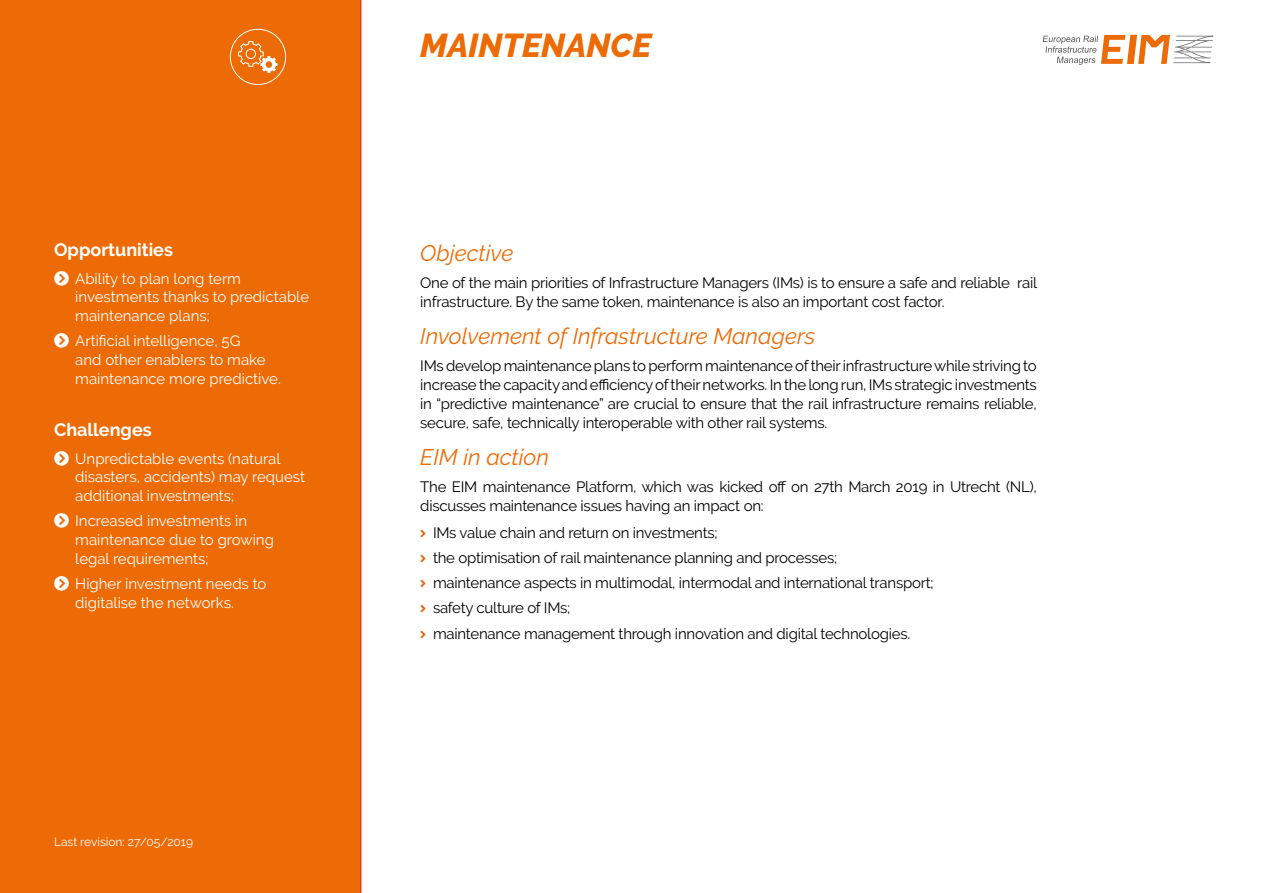
<style>
.page{position:relative;width:1263px;height:893px;background:#fff}
.page>*{position:absolute;margin:0;border:0;box-sizing:border-box;transform-origin:0 0}
.t1{font:italic 800 33px "Raleway";color:#ed6b06}
.t2{font:italic 22.5px "Raleway";color:#ed6b06}
.t3{font:700 18px "Raleway";color:#fff}
.t4{font:15px/18.8px "Raleway";letter-spacing:-.015em;color:#000}
.t5{font:15px/18.8px "Raleway";color:#fff}
.t6{font:12px "Raleway";color:#fff}
</style>
<div class="page">
<svg style="left:1043px;top:35px;width:170px;height:30px"></svg>
<div style="left:0;top:0;width:361px;height:893px;background:#ed6b06"></div>
<div style="left:230px;top:29px;width:56px;height:56px;border:1px solid #fff;border-radius:50%"></div>
<svg style="left:238px;top:41px;width:39px;height:32px"></svg>
<svg style="left:54px;top:271px;width:15px;height:14px"></svg>
<svg style="left:54px;top:333px;width:15px;height:15px"></svg>
<svg style="left:54px;top:451px;width:15px;height:14px"></svg>
<svg style="left:54px;top:513px;width:15px;height:15px"></svg>
<svg style="left:54px;top:576px;width:15px;height:14px"></svg>
<p class="t3" style="left:54px;top:240px;width:121px">Opportunities</p>
<p class="t5" style="left:75px;top:269px;width:235px">Ability to plan long term investments thanks to predictable maintenance plans;</p>
<p class="t5" style="left:75px;top:332px;width:207px">Artificial intelligence, 5G<br>and other enablers to make maintenance more predictive.</p>
<p class="t3" style="left:54px;top:420px;width:99px">Challenges</p>
<p class="t5" style="left:75px;top:449px;width:231px">Unpredictable events (natural disasters, accidents) may request additional investments;</p>
<p class="t5" style="left:75px;top:511px;width:200px">Increased investments in maintenance due to growing legal requirements;</p>
<p class="t5" style="left:75px;top:574px;width:193px">Higher investment needs to digitalise the networks.</p>
<p class="t6" style="left:54px;top:835px;width:141px">Last revision: 27/05/2019</p>
<h1 class="t1" style="left:420px;top:26px;width:233px">MAINTENANCE</h1>
<h2 class="t2" style="left:420px;top:240px;width:95px">Objective</h2>
<p class="t4" style="left:420px;top:273px;width:618px">One of the main priorities of Infrastructure Managers (IMs) is to ensure a safe and reliable rail infrastructure. By the same token, maintenance is also an important cost factor.</p>
<h2 class="t2" style="left:420px;top:323px;width:396px">Involvement of Infrastructure Managers</h2>
<p class="t4" style="left:420px;top:357px;width:618px;text-align:justify">IMs develop maintenance plans to perform maintenance of their infrastructure while striving to increase the capacity and efficiency of their networks. In the long run, IMs strategic investments in “predictive maintenance” are crucial to ensure that the rail infrastructure remains reliable, secure, safe, technically interoperable with other rail systems.</p>
<h2 class="t2" style="left:420px;top:444px;width:130px">EIM in action</h2>
<p class="t4" style="left:420px;top:477px;width:618px">The EIM maintenance Platform, which was kicked off on 27th March 2019 in Utrecht (NL), discusses maintenance issues having an impact on:</p>
<p class="t4" style="left:433px;top:520px;width:502px;line-height:25.2px">IMs value chain and return on investments;<br>the optimisation of rail maintenance planning and processes;<br>maintenance aspects in multimodal, intermodal and international transport; safety culture of IMs;<br>maintenance management through innovation and digital technologies.</p>
</div>
